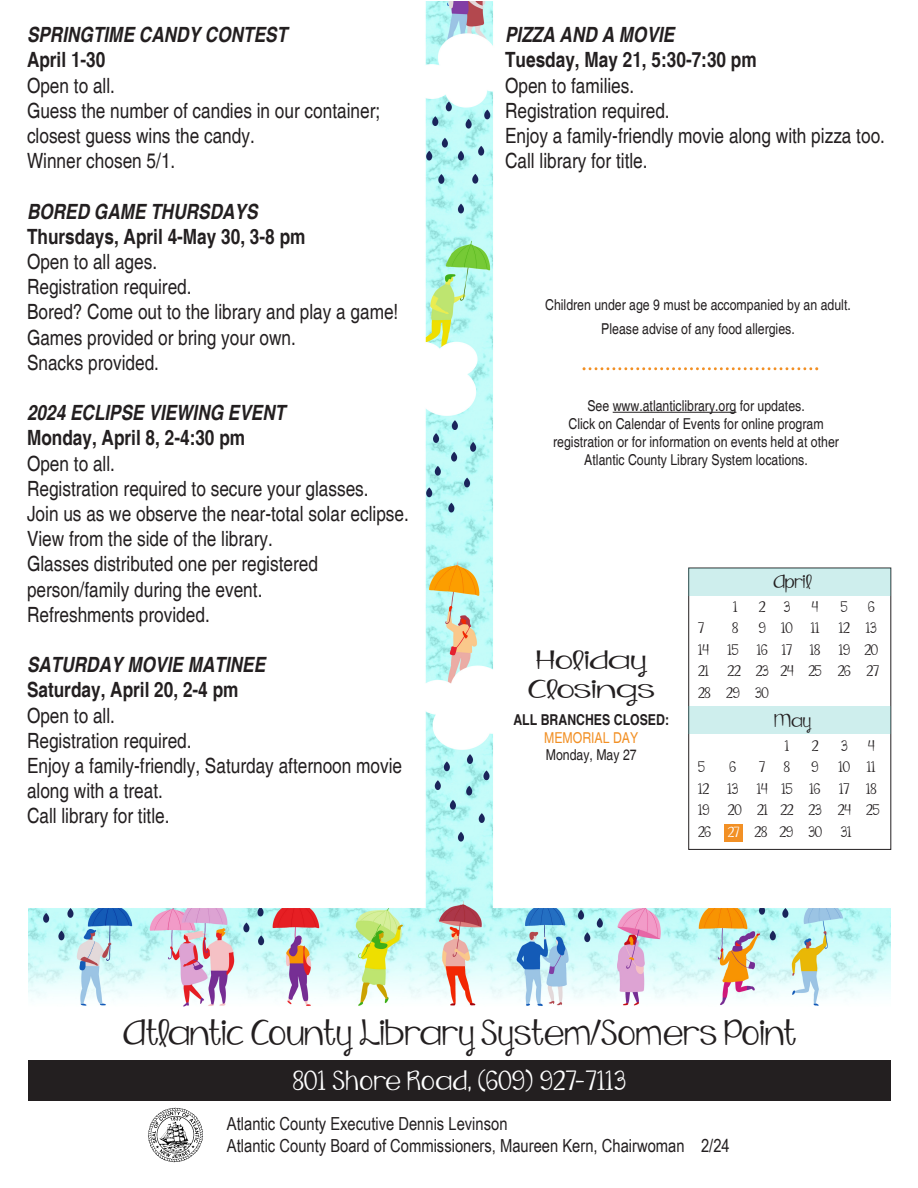
<style>
.page{position:relative;width:918px;height:1188px;background:#fff}
.page>*{position:absolute;margin:0;border:0;box-sizing:border-box;transform-origin:0 0}
.t1{font:37.5px "KG Falling Slowly";letter-spacing:.02em;color:#231f20}
.t2{font:28.5px "KG Falling Slowly";letter-spacing:.025em;color:#fff}
.t3{font:27px "KG Falling Slowly";letter-spacing:.01em;color:#231f20;scale:1.4 1}
.t4{font:condensed 21px/25.2px "Helvetica";color:#231f20}
.t5{font:700 condensed 21px "Helvetica";color:#231f20}
.t6{font:italic 700 condensed 21px "Helvetica";color:#231f20}
.t7{font:19.5px "KG Falling Slowly";letter-spacing:.01em;color:#231f20}
.t8{font:18px "Arial Narrow";color:#231f20}
.t9{font:15.75px/21.6px "KG Falling Slowly";color:#231f20}
.t10{font:condensed 15px/18px "Helvetica";color:#231f20;text-align:center}
.t11{font:700 condensed 15px "Helvetica";color:#231f20}
.t12{font:condensed 15px "Helvetica";color:#f29025}
.t13{font:15px "KG Falling Slowly";color:#fff}
</style>
<div class="page">
<img style="left:29px;top:1px;width:861px;height:1006px">
<img style="left:143px;top:1105px;width:62px;height:62px;border-radius:50%">
<div style="left:28px;top:1060px;width:863px;height:40px;background:#231f20"></div>
<hr style="left:613px;top:412px;width:123px;height:1px;background:#231f20">
<svg style="left:583px;top:367px;width:235px;height:3px"></svg>
<div style="left:689px;top:568px;width:202px;height:282px;border:1px solid #231f20"></div>
<div style="left:689px;top:568px;width:202px;height:27px;background:#ceeeed"></div>
<div style="left:689px;top:707px;width:202px;height:27px;background:#ceeeed"></div>
<div style="left:725px;top:824px;width:18px;height:17px;background:#f29025"></div>
<p class="t6" style="left:27px;top:22px;width:262px">SPRINGTIME CANDY CONTEST</p>
<p class="t5" style="left:27px;top:48px;width:80px">April 1-30</p>
<p class="t4" style="left:27px;top:73px;width:90px">Open to all.</p>
<p class="t4" style="left:27px;top:98px;width:355px">Guess the number of candies in our container; closest guess wins the candy.</p>
<p class="t4" style="left:27px;top:148px;width:150px">Winner chosen 5/1.</p>
<p class="t6" style="left:27px;top:199px;width:232px">BORED GAME THURSDAYS</p>
<p class="t5" style="left:27px;top:224px;width:280px">Thursdays, April 4-May 30, 3-8 pm</p>
<p class="t4" style="left:27px;top:249px;width:132px">Open to all ages.</p>
<p class="t4" style="left:27px;top:274px;width:166px">Registration required.</p>
<p class="t4" style="left:27px;top:299px;width:373px">Bored? Come out to the library and play a game!</p>
<p class="t4" style="left:27px;top:325px;width:270px">Games provided or bring your own.</p>
<p class="t4" style="left:27px;top:350px;width:134px">Snacks provided.</p>
<p class="t6" style="left:27px;top:400px;width:260px">2024 ECLIPSE VIEWING EVENT</p>
<p class="t5" style="left:27px;top:426px;width:220px">Monday, April 8, 2-4:30 pm</p>
<p class="t4" style="left:27px;top:451px;width:90px">Open to all.</p>
<p class="t4" style="left:27px;top:476px;width:343px">Registration required to secure your glasses.</p>
<p class="t4" style="left:27px;top:501px;width:383px">Join us as we observe the near-total solar eclipse.</p>
<p class="t4" style="left:27px;top:526px;width:247px">View from the side of the library.</p>
<p class="t4" style="left:27px;top:551px;width:292px">Glasses distributed one per registered person/family during the event.</p>
<p class="t4" style="left:27px;top:602px;width:184px">Refreshments provided.</p>
<p class="t6" style="left:27px;top:652px;width:240px">SATURDAY MOVIE MATINEE</p>
<p class="t5" style="left:27px;top:678px;width:213px">Saturday, April 20, 2-4 pm</p>
<p class="t4" style="left:27px;top:703px;width:90px">Open to all.</p>
<p class="t4" style="left:27px;top:728px;width:166px">Registration required.</p>
<p class="t4" style="left:27px;top:753px;width:377px">Enjoy a family-friendly, Saturday afternoon movie along with a treat.</p>
<p class="t4" style="left:27px;top:803px;width:144px">Call library for title.</p>
<p class="t6" style="left:505px;top:22px;width:171px">PIZZA AND A MOVIE</p>
<p class="t5" style="left:505px;top:48px;width:253px">Tuesday, May 21, 5:30-7:30 pm</p>
<p class="t4" style="left:505px;top:73px;width:131px">Open to families.</p>
<p class="t4" style="left:505px;top:98px;width:166px">Registration required.</p>
<p class="t4" style="left:505px;top:123px;width:381px">Enjoy a family-friendly movie along with pizza too.</p>
<p class="t4" style="left:505px;top:148px;width:144px">Call library for title.</p>
<p class="t10" style="left:545px;top:296px;width:307px">Children under age 9 must be accompanied by an adult.</p>
<p class="t10" style="left:601px;top:320px;width:195px">Please advise of any food allergies.</p>
<p class="t10" style="left:587px;top:396px;width:219px">See www.atlanticlibrary.org for updates.</p>
<p class="t10" style="left:553px;top:414px;width:287px">Click on Calendar of Events for online program registration or for information on events held at other<br>Atlantic County Library System locations.</p>
<p class="t7" style="left:773px;top:572px;width:40px">April</p>
<p class="t3" style="left:536px;top:646px;width:80px">Holiday</p>
<p class="t3" style="left:528px;top:675px;width:92px">Closings</p>
<p class="t11" style="left:513px;top:711px;width:157px">ALL BRANCHES CLOSED:</p>
<p class="t12" style="left:544px;top:728px;width:96px">MEMORIAL DAY</p>
<p class="t10" style="left:546px;top:746px;width:92px">Monday, May 27</p>
<p class="t9" style="left:733px;top:597px;width:6px">1</p>
<p class="t9" style="left:759px;top:597px;width:33px">2 3</p>
<p class="t9" style="left:812px;top:597px;width:8px">4</p>
<p class="t9" style="left:841px;top:597px;width:8px">5</p>
<p class="t9" style="left:868px;top:597px;width:8px">6</p>
<p class="t9" style="left:698px;top:618px;width:183px;text-indent:61px">9 10 11 12 13<br>14 15 16 17 18 19 20<br>21 22 23 24 25 26 27<br>28 29 30</p>
<p class="t7" style="left:774px;top:711px;width:38px">May</p>
<p class="t9" style="left:785px;top:736px;width:6px">1</p>
<p class="t9" style="left:812px;top:736px;width:8px">2</p>
<p class="t9" style="left:841px;top:736px;width:8px">3</p>
<p class="t9" style="left:868px;top:736px;width:8px">4</p>
<p class="t9" style="left:698px;top:757px;width:8px">5</p>
<p class="t9" style="left:730px;top:757px;width:8px">6</p>
<p class="t9" style="left:759px;top:757px;width:32px">7 8</p>
<p class="t9" style="left:812px;top:757px;width:8px">9</p>
<p class="t9" style="left:698px;top:618px;width:7px">7</p>
<p class="t9" style="left:732px;top:618px;width:8px">8</p>
<p class="t9" style="left:698px;top:757px;width:183px;text-indent:141px">10 11<br>12 13 14 15 16 17 18<br>19 20 21 22 23 24 25<br>26 27 28 29 30 31</p>
<p class="t13" style="left:728px;top:824px;width:13px">27</p>
<p class="t1" style="left:123px;top:1013px;width:675px">Atlantic County Library System/Somers Point</p>
<p class="t2" style="left:293px;top:1066px;width:334px">801 Shore Road, (609) 927-7113</p>
<p class="t8" style="left:227px;top:1113px;width:282px">Atlantic County Executive Dennis Levinson</p>
<p class="t8" style="left:227px;top:1135px;width:504px">Atlantic County Board of Commissioners, Maureen Kern, Chairwoman 2/24</p>
</div>
